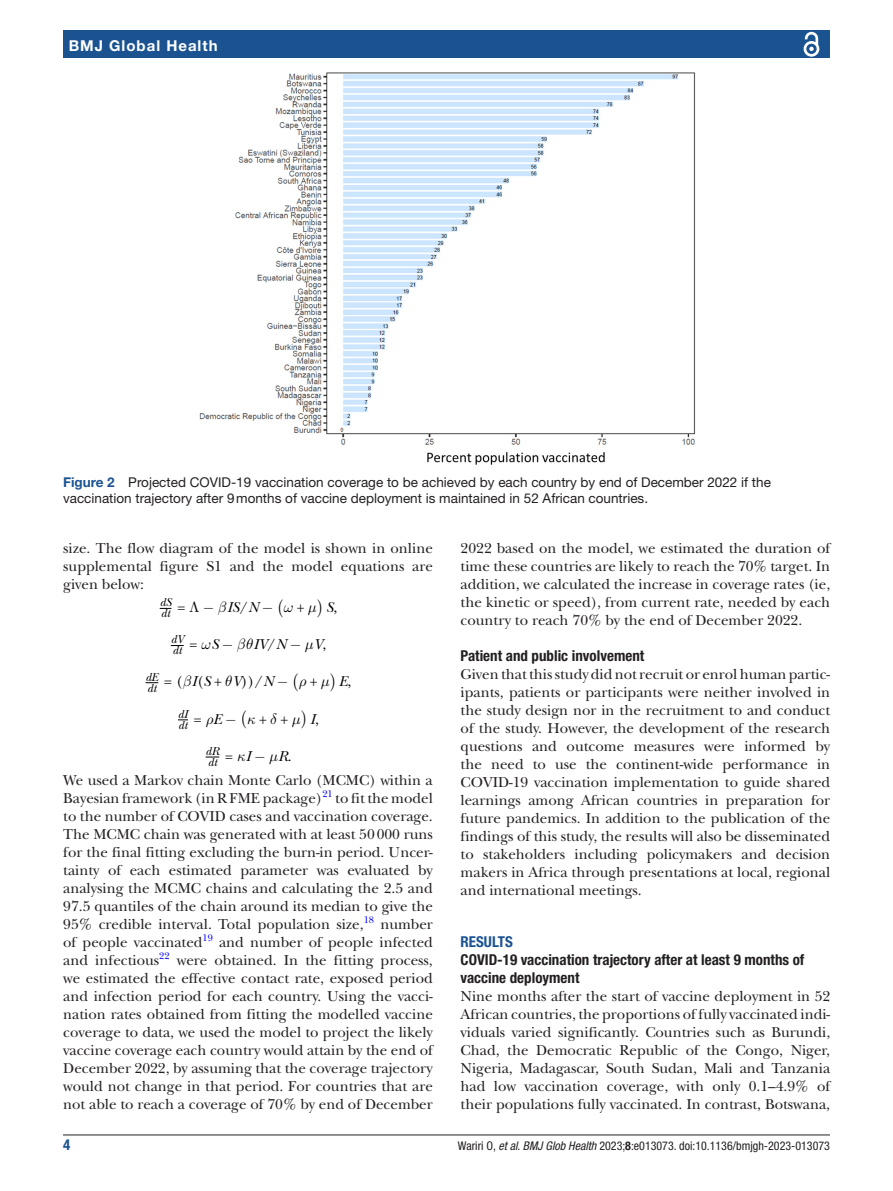
<style>
.page{position:relative;width:893px;height:1191px;background:#fff}
.page>*{position:absolute;margin:0;border:0;box-sizing:border-box;transform-origin:0 0}
.t1{font:15px/18px "New Baskerville";color:#231f20;text-align:justify}
.t2{font:700 condensed 15px/18px "Helvetica Neue LT Std";color:#231f20}
.t3{font:italic 15px "New Baskerville";color:#000}
.t4{font:15px "New Baskerville";color:#000}
.t5{font:700 15px "Helvetica Neue LT Std";letter-spacing:.065em;color:#fff}
.t6{font:15px "CMMI10";color:#000}
.t7{font:700 condensed 15px "Helvetica Neue LT Std";color:#1b5391}
.t8{font:15px "CMEX10";color:#000}
.t9{font:13.5px/16.2px "Helvetica Neue LT Std";color:#231f20}
.t10{font:condensed 12px "Helvetica Neue LT Std";color:#231f20}
.t11{font:italic 12px/11.1px "New Baskerville";color:#000}
.t12{font:9.9px "New Baskerville";color:#00f}
.s1{font-weight:700;color:#1b5391}
.s2{font-style:normal}
.s3{font-family:"CMR10";font-style:normal}
.s4{font-family:"CMSY10";font-style:normal}
.s5{font-family:"CMMI10";font-style:normal}
.s6{font-family:"New Baskerville"}
.s7{font-family:"CMMI10"}
.s8{font-style:italic}
.s9{font-family:"CMSY10"}
.s10{font-weight:700}
</style>
<div class="page">
<hr style="left:63px;top:1134px;width:767px;height:1px;background:#231f20">
<div style="left:63px;top:31px;width:767px;height:27px;background:#1b5391"></div>
<svg style="left:803px;top:31px;width:17px;height:26px"></svg>
<svg style="left:171px;top:645px;width:13px;height:1px"></svg>
<svg style="left:146px;top:682px;width:12px;height:1px"></svg>
<svg style="left:206px;top:756px;width:13px;height:1px"></svg>
<img style="left:199px;top:73px;width:497px;height:392px">
<p class="t5" style="left:69px;top:36px;width:150px">BMJ Global Health</p>
<p class="t9" style="left:63px;top:473px;width:709px"><span class="s1">Figure 2</span> Projected COVID-19 vaccination coverage to be achieved by each country by end of December 2022 if the vaccination trajectory after 9months of vaccine deployment is maintained in 52 African countries.</p>
<p class="t1" style="left:63px;top:539px;width:371px">size. The flow diagram of the model is shown in online supplemental figure S1 and the model equations are given below:</p>
<p class="t11" style="left:160px;top:597px;width:13px">dS</p>
<p class="t3" style="left:161px;top:598px;width:114px"><sub>dt</sub> <span class="s2">=</span> <span class="s3">Λ</span><span class="s4">−</span><span class="s5">β</span>IS<span class="s2">/</span>N<span class="s4">−</span></p>
<p class="t8" style="left:277px;top:586px;width:8px">(</p>
<p class="t6" style="left:284px;top:601px;width:35px">ω<span class="s6">+</span>µ</p>
<p class="t8" style="left:317px;top:586px;width:8px">)</p>
<p class="t3" style="left:326px;top:598px;width:13px">S<span class="s2">,</span></p>
<p class="t11" style="left:171px;top:634px;width:14px">dV</p>
<p class="t3" style="left:173px;top:635px;width:155px"><sub>dt</sub> <span class="s2">=</span> <span class="s5">ω</span>S <span class="s4">−</span> <span class="s5">βθ</span>IV<span class="s2">/</span>N <span class="s4">−</span> <span class="s5">µ</span>V<span class="s2">,</span></p>
<p class="t11" style="left:146px;top:671px;width:14px">dE</p>
<p class="t4" style="left:147px;top:673px;width:143px"><sub>dt</sub> = (<span class="s7">β</span><span class="s8">I</span>(<span class="s8">S</span> + <span class="s7">θ</span><span class="s8">V</span>))/<span class="s8">N</span> <span class="s9">−</span></p>
<p class="t8" style="left:292px;top:660px;width:8px">(</p>
<p class="t6" style="left:299px;top:675px;width:33px">ρ<span class="s6">+</span>µ</p>
<p class="t8" style="left:330px;top:660px;width:8px">)</p>
<p class="t3" style="left:339px;top:673px;width:14px">E<span class="s2">,</span></p>
<p class="t11" style="left:178px;top:708px;width:60px">dI<br>dt <sup>=</sup><sup>ρ</sup><sup>E</sup><sup>−</sup></p>
<p class="t8" style="left:240px;top:697px;width:8px">(</p>
<p class="t6" style="left:247px;top:712px;width:55px">κ<span class="s6">+</span>δ<span class="s6">+</span>µ</p>
<p class="t8" style="left:301px;top:697px;width:8px">)</p>
<p class="t3" style="left:310px;top:710px;width:10px">I<span class="s2">,</span></p>
<p class="t11" style="left:206px;top:745px;width:87px">dR<br>dt <sup>=</sup> <sup>κ</sup><sup>I</sup> <sup>−</sup> <sup>µ</sup><sup>R</sup><sup>.</sup></p>
<p class="t1" style="left:63px;top:771px;width:371px">We used a Markov chain Monte Carlo (MCMC) within a<br>Bayesian framework (in R FME package)</p>
<p class="t12" style="left:322px;top:787px;width:12px">21</p>
<p class="t1" style="left:63px;top:789px;width:371px;text-indent:272px">to fit the model to the number of COVID cases and vaccination coverage.<br>The MCMC chain was generated with at least 50000 runs for the final fitting excluding the burn-in period. Uncer&shy;tainty of each estimated parameter was evaluated by analysing the MCMC chains and calculating the 2.5 and 97.5 quantiles of the chain around its median to give the 95% credible interval. Total population size,</p>
<p class="t12" style="left:364px;top:913px;width:12px">18</p>
<p class="t1" style="left:380px;top:915px;width:54px">number</p>
<p class="t1" style="left:63px;top:933px;width:141px">of people vaccinated</p>
<p class="t12" style="left:203px;top:931px;width:12px">19</p>
<p class="t1" style="left:219px;top:933px;width:215px">and number of people infected</p>
<p class="t1" style="left:63px;top:951px;width:97px">and infectious</p>
<p class="t12" style="left:159px;top:949px;width:12px">22</p>
<p class="t1" style="left:63px;top:951px;width:371px;text-indent:113px">were obtained. In the fitting process, we estimated the effective contact rate, exposed period and infection period for each country. Using the vacci&shy;nation rates obtained from fitting the modelled vaccine coverage to data, we used the model to project the likely vaccine coverage each country would attain by the end of December 2022, by assuming that the coverage trajectory would not change in that period. For countries that are not able to reach a coverage of 70% by end of December</p>
<p class="t1" style="left:461px;top:539px;width:371px">2022 based on the model, we estimated the duration of time these countries are likely to reach the 70% target. In addition, we calculated the increase in coverage rates (ie, the kinetic or speed), from current rate, needed by each country to reach 70% by the end of December 2022.</p>
<p class="t2" style="left:461px;top:646px;width:185px">Patient and public involvement</p>
<p class="t1" style="left:461px;top:665px;width:371px">Given that this study did not recruit or enrol human partic&shy;ipants, patients or participants were neither involved in the study design nor in the recruitment to and conduct of the study. However, the development of the research questions and outcome measures were informed by the need to use the continent-wide performance in COVID-19 vaccination implementation to guide shared learnings among African countries in preparation for future pandemics. In addition to the publication of the findings of this study, the results will also be disseminated to stakeholders including policymakers and decision makers in Africa through presentations at local, regional and international meetings.</p>
<p class="t7" style="left:461px;top:933px;width:54px">RESULTS</p>
<p class="t2" style="left:461px;top:950px;width:345px">COVID-19 vaccination trajectory after at least 9 months of vaccine deployment</p>
<p class="t1" style="left:461px;top:987px;width:371px">Nine months after the start of vaccine deployment in 52<br>African countries, the proportions of fully vaccinated indi&shy;viduals varied significantly. Countries such as Burundi, Chad, the Democratic Republic of the Congo, Niger, Nigeria, Madagascar, South Sudan, Mali and Tanzania had low vaccination coverage, with only 0.1–4.9% of their populations fully vaccinated. In contrast, Botswana,</p>
<p class="t7" style="left:63px;top:1135px;width:9px">4</p>
<p class="t10" style="left:458px;top:1138px;width:374px">Wariri O, <span class="s8">et al</span>. <span class="s8">BMJ Glob Health</span> 2023;<span class="s10">8</span>:e013073. doi:10.1136/bmjgh-2023-013073</p>
</div>
